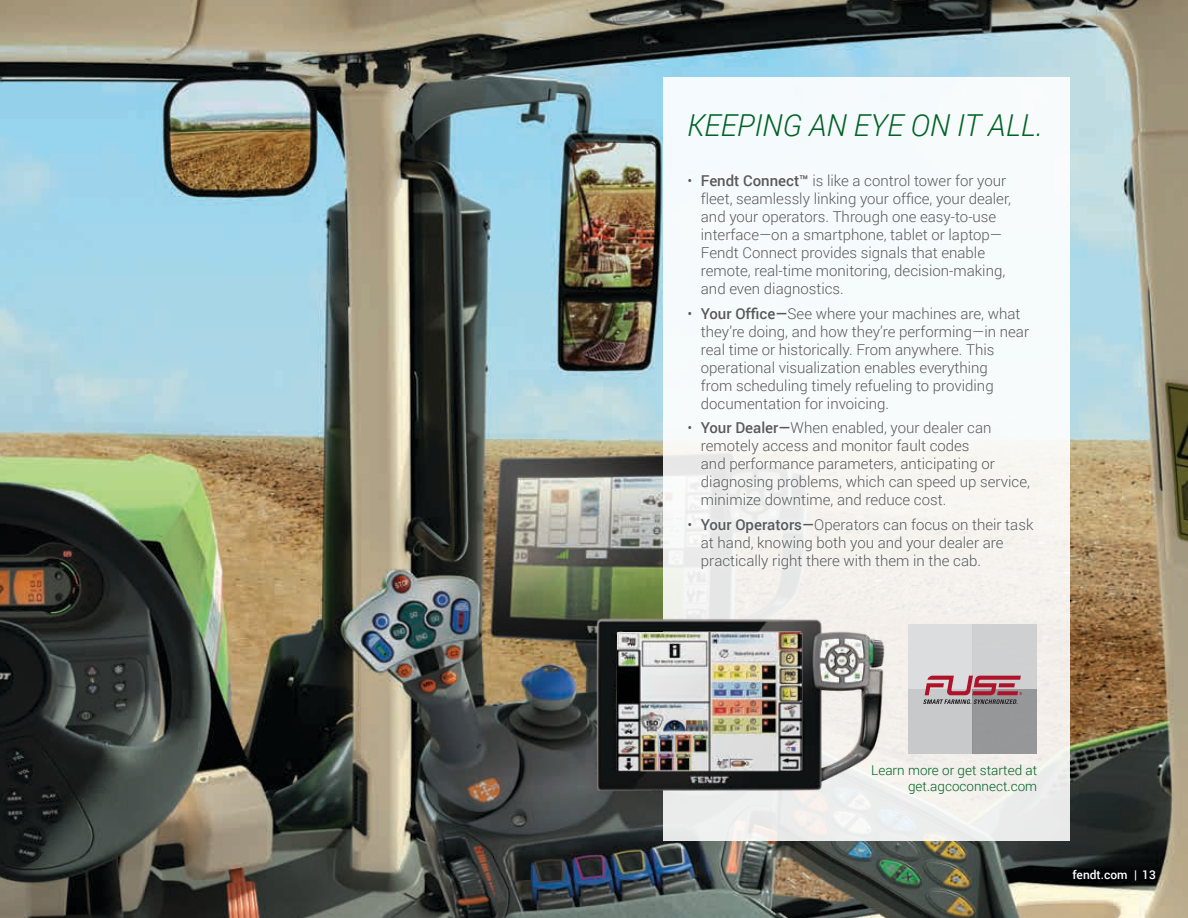
<style>
.page{position:relative;width:1188px;height:918px;background:#fff}
.page>*{position:absolute;margin:0;border:0;box-sizing:border-box;transform-origin:0 0}
.t1{font:italic 300 30.3px "Roboto";color:#006325}
.t2{font:300 15px/18px "Roboto";color:#58595b}
.t3{font:300 13.5px/16.2px "Roboto";color:#006325;text-align:right}
.t4{font:500 12px "Roboto";color:#fff}
.s1{font-weight:500}
</style>
<div class="page">
<img style="left:0;top:0;width:1188px;height:918px">
<div style="left:664px;top:77px;width:406px;height:764px;background:linear-gradient(to right,#f0f2f2,#f4f2ef)"></div>
<div style="left:683px;top:109px;width:362px;height:467px;background:#fff;opacity:.94"></div>
<img style="left:596px;top:617px;width:290px;height:174px">
<div style="left:908px;top:625px;width:64px;height:64px;background:#dcddde"></div>
<div style="left:972px;top:625px;width:65px;height:64px;background:#cfd0d1"></div>
<div style="left:908px;top:689px;width:64px;height:65px;background:#c7c9cb"></div>
<div style="left:972px;top:689px;width:65px;height:65px;background:#979799"></div>
<svg style="left:923px;top:676px;width:99px;height:28px"></svg>
<h1 class="t1" style="left:687px;top:105px;width:357px">KEEPING AN EYE ON IT ALL.</h1>
<p class="t2" style="left:701px;top:171px;width:312px;text-indent:-14px">• <span class="s1">Fendt Connect™</span> is like a control tower for your fleet, seamlessly linking your office, your dealer, and your operators. Through one easy-to-use interface—on a smartphone, tablet or laptop— Fendt Connect provides signals that enable remote, real-time monitoring, decision-making, and even diagnostics.</p>
<p class="t2" style="left:701px;top:304px;width:330px;text-indent:-14px">• <span class="s1">Your Office—</span>See where your machines are, what they’re doing, and how they’re performing—in near real time or historically. From anywhere. This operational visualization enables everything<br>from scheduling timely refueling to providing documentation for invoicing.</p>
<p class="t2" style="left:701px;top:419px;width:331px;text-indent:-13px">• <span class="s1">Your Dealer—</span>When enabled, your dealer can remotely access and monitor fault codes<br>and performance parameters, anticipating or diagnosing problems, which can speed up service, minimize downtime, and reduce cost.</p>
<p class="t2" style="left:701px;top:515px;width:334px;text-indent:-14px">• <span class="s1">Your Operators—</span>Operators can focus on their task at hand, knowing both you and your dealer are practically right there with them in the cab.</p>
<p class="t3" style="left:871px;top:762px;width:167px">Learn more or get started at get.agcoconnect.com</p>
<p class="t4" style="left:1072px;top:866px;width:85px">fendt.com | 13</p>
</div>
